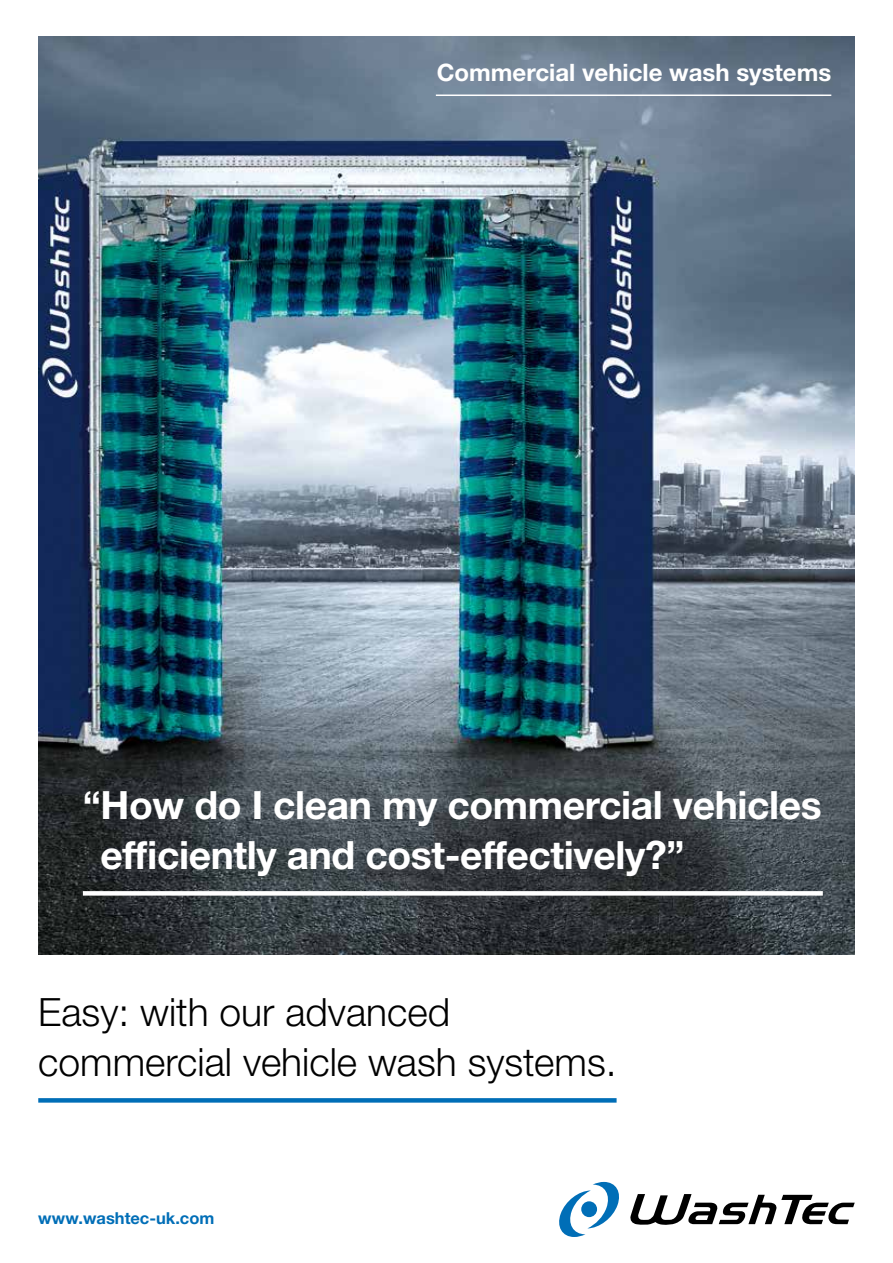
<style>
.page{position:relative;width:893px;height:1263px;background:#fff}
.page>*{position:absolute;margin:0;border:0;box-sizing:border-box;transform-origin:0 0}
.t1{font:700 39px/49.5px "Helvetica Neue LTW1 G";letter-spacing:-.01em;color:#fff}
.t2{font:300 39px/49.5px "Helvetica Neue LTW1 G";color:#000}
.t3{font:700 24px "Helvetica Neue LTW1 G";color:#fff}
.t4{font:700 16.5px "Helvetica Neue LTW1 G";color:#006eb7}
</style>
<div class="page">
<img style="left:38px;top:36px;width:817px;height:918px">
<svg style="left:630px;top:1194px;width:225px;height:31px"></svg>
<svg style="left:559px;top:1182px;width:60px;height:55px"></svg>
<div style="left:38px;top:1098px;width:579px;height:5px;background:#006eb7"></div>
<div style="left:83px;top:891px;width:740px;height:5px;background:#fff"></div>
<hr style="left:436px;top:95px;width:395px;height:1px;background:#fff">
<p class="t3" style="left:437px;top:58px;width:396px">Commercial vehicle wash systems</p>
<p class="t1" style="left:101px;top:780px;width:723px;text-indent:-18px">“How do I clean my commercial vehicles efficiently and cost-effectively?”</p>
<p class="t2" style="left:38px;top:987px;width:580px">Easy: with our advanced commercial vehicle wash systems.</p>
<p class="t4" style="left:38px;top:1208px;width:178px">www.washtec-uk.com</p>
</div>
